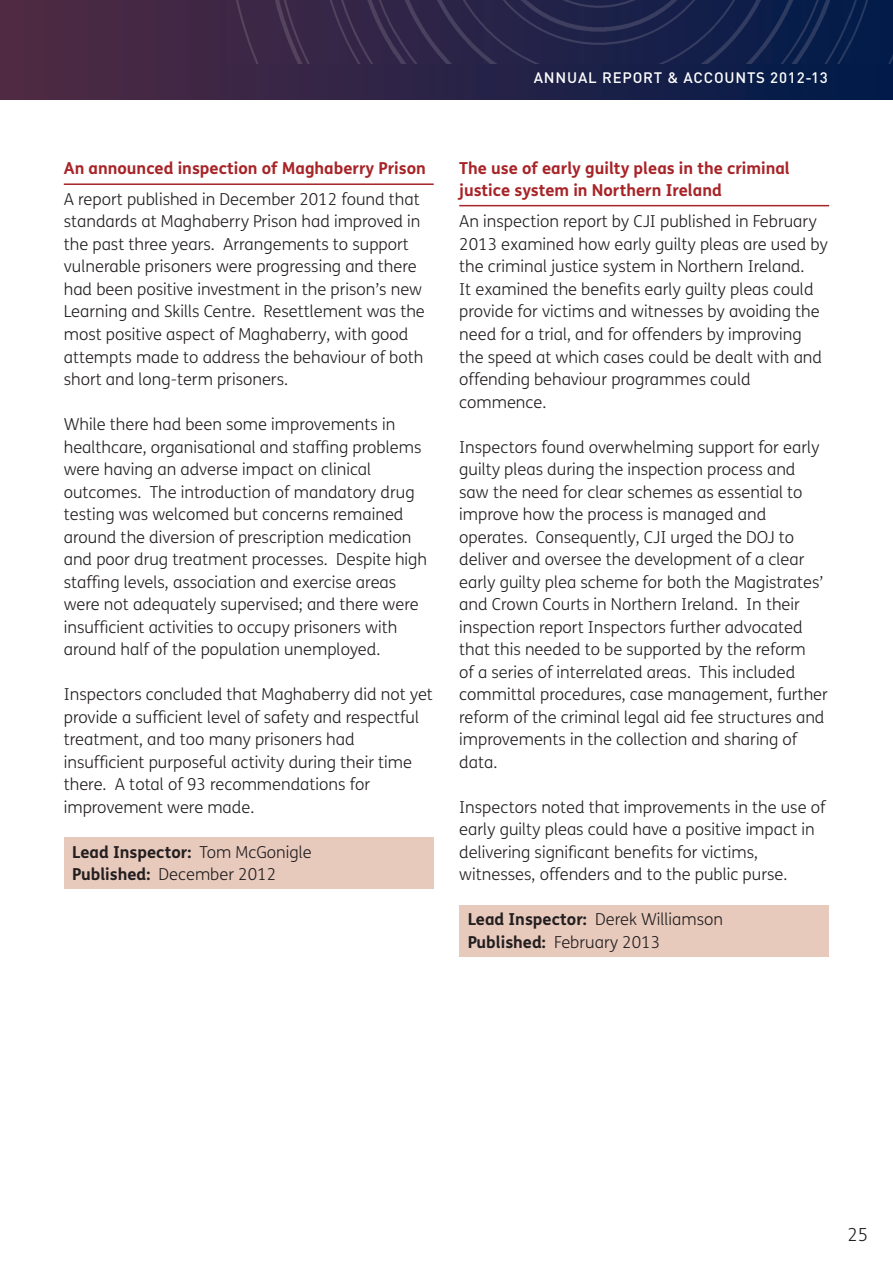
<style>
.page{position:relative;width:893px;height:1263px;background:#fff}
.page>*{position:absolute;margin:0;border:0;box-sizing:border-box;transform-origin:0 0}
.t1{font:300 18px "FS Me";color:#231f20}
.t2{font:300 16.5px/22.5px "FS Me";color:#231f20}
.t3{font:700 16.5px/22.5px "FS Me";color:#a72428}
.t4{font:700 16.5px/22.5px "FS Me";color:#231f20}
.t5{font:500 15px "DIN";letter-spacing:.055em;color:#fff}
.s1{font-weight:300}
.s2{font-weight:700}
</style>
<div class="page">
<div style="left:64px;top:837px;width:370px;height:51px;background:#e8cabd"></div>
<div style="left:459px;top:905px;width:370px;height:51px;background:#e8cabd"></div>
<div style="left:0;top:0;width:893px;height:99px;background:linear-gradient(to right,#522b43,#001b4a)"></div>
<img style="left:227px;top:0;width:666px;height:64px">
<hr style="left:64px;top:183px;width:370px;height:2px;background:#a72428">
<hr style="left:459px;top:205px;width:370px;height:1px;background:#a72428">
<p class="t5" style="left:534px;top:70px;width:296px">ANNUAL REPORT &amp; ACCOUNTS 2012-13</p>
<p class="t3" style="left:64px;top:159px;width:364px">An announced inspection of Maghaberry Prison</p>
<p class="t2" style="left:64px;top:190px;width:363px">A report published in December 2012 found that standards at Maghaberry Prison had improved in the past three years. Arrangements to support vulnerable prisoners were progressing and there had been positive investment in the prison’s new Learning and Skills Centre. Resettlement was the most positive aspect of Maghaberry, with good attempts made to address the behaviour of both short and long-term prisoners.</p>
<p class="t2" style="left:64px;top:415px;width:365px">While there had been some improvements in healthcare, organisational and staffing problems were having an adverse impact on clinical outcomes. The introduction of mandatory drug testing was welcomed but concerns remained around the diversion of prescription medication and poor drug treatment processes. Despite high staffing levels, association and exercise areas were not adequately supervised; and there were insufficient activities to occupy prisoners with around half of the population unemployed.</p>
<p class="t2" style="left:64px;top:685px;width:371px">Inspectors concluded that Maghaberry did not yet provide a sufficient level of safety and respectful treatment, and too many prisoners had insufficient purposeful activity during their time there. A total of 93 recommendations for improvement were made.</p>
<p class="t4" style="left:72px;top:842px;width:241px">Lead Inspector: <span class="s1">Tom McGonigle<br></span>Published: <span class="s1">December 2012</span></p>
<p class="t3" style="left:459px;top:159px;width:332px">The use of early guilty pleas in the criminal justice system in Northern Ireland</p>
<p class="t2" style="left:459px;top:212px;width:370px">An inspection report by CJI published in February 2013 examined how early guilty pleas are used by the criminal justice system in Northern Ireland.<br>It examined the benefits early guilty pleas could provide for victims and witnesses by avoiding the need for a trial, and for offenders by improving the speed at which cases could be dealt with and offending behaviour programmes could commence.</p>
<p class="t2" style="left:459px;top:437px;width:370px">Inspectors found overwhelming support for early guilty pleas during the inspection process and saw the need for clear schemes as essential to improve how the process is managed and operates. Consequently, CJI urged the DOJ to deliver and oversee the development of a clear early guilty plea scheme for both the Magistrates’ and Crown Courts in Northern Ireland. In their inspection report Inspectors further advocated that this needed to be supported by the reform<br>of a series of interrelated areas. This included committal procedures, case management, further reform of the criminal legal aid fee structures and improvements in the collection and sharing of data.</p>
<p class="t2" style="left:459px;top:797px;width:368px">Inspectors noted that improvements in the use of early guilty pleas could have a positive impact in delivering significant benefits for victims, witnesses, offenders and to the public purse.</p>
<p class="t2" style="left:468px;top:910px;width:257px"><span class="s2">Lead Inspector:</span> Derek Williamson<br><span class="s2">Published:</span> February 2013</p>
<p class="t1" style="left:848px;top:1228px;width:22px">25</p>
</div>
